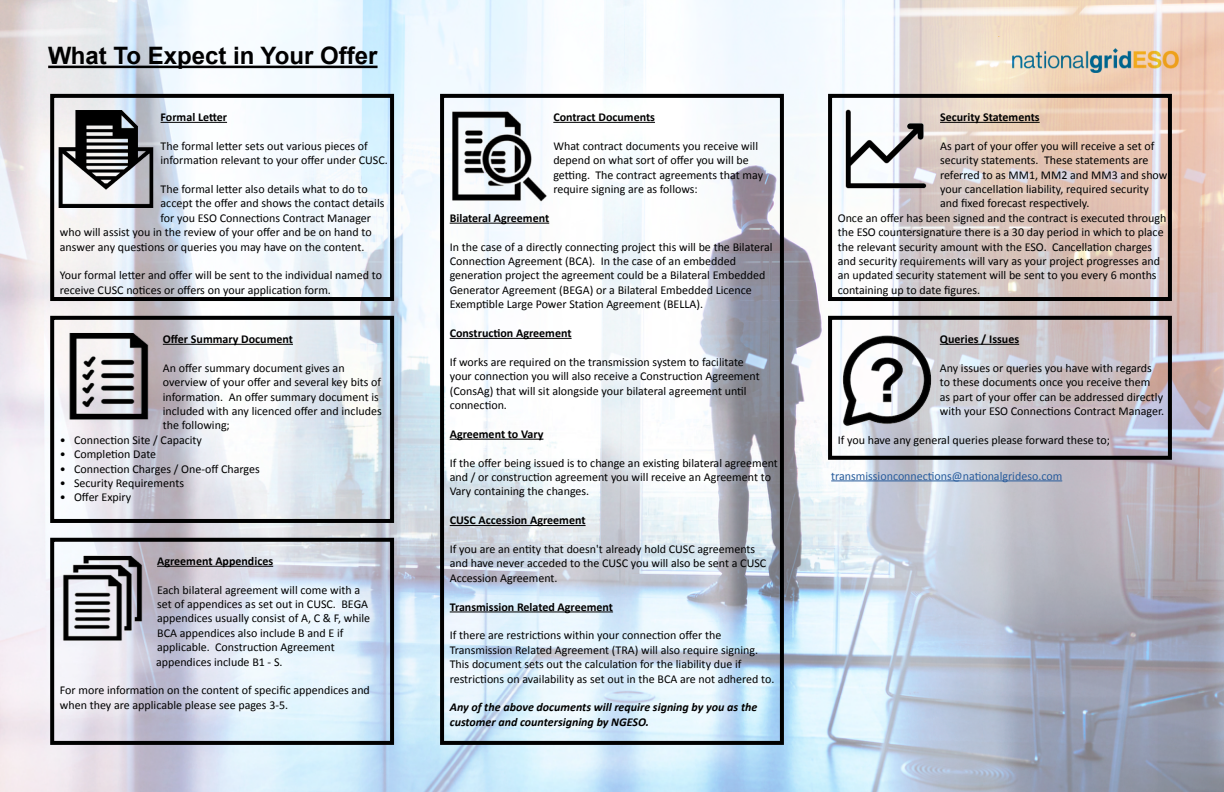
<style>
.page{position:relative;width:1224px;height:792px;background:#fff}
.page>*{position:absolute;margin:0;border:0;box-sizing:border-box;transform-origin:0 0}
.t1{font:700 24px "Arial";color:#000}
.t2{font:12px/14.4px "Calibri";color:#000}
.t3{font:700 12px "Calibri";color:#000}
.t4{font:italic 700 12px/14.4px "Calibri";color:#000}
.t5{font:12px "Calibri";color:#275b9b}
</style>
<div class="page">
<img style="left:0;top:0;width:1224px;height:792px">
<hr style="left:48px;top:66px;width:330px;height:2px;background:#000">
<hr style="left:161px;top:122px;width:66px;height:1px;background:#000">
<div style="left:50px;top:94px;width:344px;height:207px;border:4px solid #000"></div>
<img style="left:58px;top:111px;width:97px;height:97px">
<hr style="left:553px;top:122px;width:102px;height:1px;background:#000">
<hr style="left:450px;top:223px;width:99px;height:1px;background:#000">
<hr style="left:450px;top:338px;width:122px;height:1px;background:#000">
<hr style="left:450px;top:439px;width:93px;height:1px;background:#000">
<hr style="left:450px;top:525px;width:136px;height:1px;background:#000">
<hr style="left:450px;top:612px;width:163px;height:1px;background:#000">
<div style="left:440px;top:94px;width:344px;height:651px;border:4px solid #000"></div>
<img style="left:451px;top:108px;width:97px;height:97px">
<hr style="left:163px;top:344px;width:130px;height:1px;background:#000">
<div style="left:50px;top:316px;width:344px;height:207px;border:4px solid #000"></div>
<img style="left:60px;top:330px;width:97px;height:98px">
<hr style="left:157px;top:566px;width:116px;height:1px;background:#000">
<div style="left:50px;top:538px;width:344px;height:207px;border:4px solid #000"></div>
<img style="left:55px;top:550px;width:96px;height:97px">
<img style="left:998px;top:36px;width:186px;height:51px">
<hr style="left:940px;top:122px;width:100px;height:1px;background:#000">
<div style="left:828px;top:94px;width:344px;height:207px;border:4px solid #000"></div>
<img style="left:837px;top:100px;width:97px;height:97px">
<hr style="left:940px;top:344px;width:79px;height:1px;background:#000">
<div style="left:828px;top:316px;width:344px;height:144px;border:4px solid #000"></div>
<img style="left:839px;top:330px;width:95px;height:98px">
<hr style="left:831px;top:481px;width:231px;height:1px;background:#275b9b">
<h1 class="t1" style="left:48px;top:40px;width:331px">What To Expect in Your Offer</h1>
<p class="t3" style="left:161px;top:109px;width:68px">Formal Letter</p>
<p class="t2" style="left:161px;top:139px;width:229px">The formal letter sets out various pieces of information relevant to your offer under CUSC.</p>
<p class="t2" style="left:161px;top:182px;width:209px">The formal letter also details what to do to</p>
<p class="t2" style="left:161px;top:196px;width:225px">accept the offer and shows the contact details</p>
<p class="t2" style="left:161px;top:211px;width:212px">for you ESO Connections Contract Manager</p>
<p class="t2" style="left:60px;top:225px;width:313px">who will assist you in the review of your offer and be on hand to</p>
<p class="t2" style="left:60px;top:239px;width:306px">answer any questions or queries you may have on the content.</p>
<p class="t2" style="left:60px;top:268px;width:324px">Your formal letter and offer will be sent to the individual named to receive CUSC notices or offers on your application form.</p>
<p class="t3" style="left:163px;top:331px;width:132px">Offer Summary Document</p>
<p class="t2" style="left:163px;top:361px;width:220px">An offer summary document gives an overview of your offer and several key bits of information. An offer summary document is included with any licenced offer and includes the following;</p>
<p class="t2" style="left:60px;top:433px;width:144px">• Connection Site / Capacity</p>
<p class="t2" style="left:60px;top:447px;width:98px">• Completion Date</p>
<p class="t2" style="left:60px;top:461px;width:201px">• Connection Charges / One-off Charges</p>
<p class="t2" style="left:60px;top:476px;width:126px">• Security Requirements</p>
<p class="t2" style="left:60px;top:490px;width:73px">• Offer Expiry</p>
<p class="t3" style="left:157px;top:553px;width:118px">Agreement Appendices</p>
<p class="t2" style="left:156px;top:583px;width:216px">Each bilateral agreement will come with a set of appendices as set out in CUSC. BEGA appendices usually consist of A, C &amp; F, while BCA appendices also include B and E if applicable. Construction Agreement appendices include B1 - S.</p>
<p class="t2" style="left:60px;top:683px;width:312px">For more information on the content of specific appendices and when they are applicable please see pages 3-5.</p>
<p class="t3" style="left:553px;top:109px;width:103px">Contract Documents</p>
<p class="t2" style="left:553px;top:139px;width:211px">What contract documents you receive will depend on what sort of offer you will be getting. The contract agreements that may require signing are as follows:</p>
<p class="t3" style="left:450px;top:210px;width:101px">Bilateral Agreement</p>
<p class="t2" style="left:450px;top:239px;width:324px">In the case of a directly connecting project this will be the Bilateral Connection Agreement (BCA). In the case of an embedded generation project the agreement could be a Bilateral Embedded Generator Agreement (BEGA) or a Bilateral Embedded Licence Exemptible Large Power Station Agreement (BELLA).</p>
<p class="t3" style="left:450px;top:325px;width:123px">Construction Agreement</p>
<p class="t2" style="left:450px;top:355px;width:312px">If works are required on the transmission system to facilitate your connection you will also receive a Construction Agreement (ConsAg) that will sit alongside your bilateral agreement until connection.</p>
<p class="t3" style="left:450px;top:426px;width:95px">Agreement to Vary</p>
<p class="t2" style="left:450px;top:455px;width:330px">If the offer being issued is to change an existing bilateral agreement and / or construction agreement you will receive an Agreement to<br>Vary containing the changes.</p>
<p class="t3" style="left:450px;top:513px;width:137px">CUSC Accession Agreement</p>
<p class="t2" style="left:450px;top:542px;width:318px">If you are an entity that doesn't already hold CUSC agreements and have never acceded to the CUSC you will also be sent a CUSC<br>Accession Agreement.</p>
<p class="t3" style="left:450px;top:599px;width:165px">Transmission Related Agreement</p>
<p class="t2" style="left:450px;top:628px;width:326px">If there are restrictions within your connection offer the Transmission Related Agreement (TRA) will also require signing.<br>This document sets out the calculation for the liability due if restrictions on availability as set out in the BCA are not adhered to.</p>
<p class="t4" style="left:450px;top:700px;width:309px">Any of the above documents will require signing by you as the customer and countersigning by NGESO.</p>
<p class="t3" style="left:940px;top:109px;width:101px">Security Statements</p>
<p class="t2" style="left:940px;top:139px;width:216px">As part of your offer you will receive a set of</p>
<p class="t2" style="left:940px;top:153px;width:210px">security statements. These statements are</p>
<p class="t2" style="left:940px;top:167px;width:229px">referred to as MM1, MM2 and MM3 and show</p>
<p class="t2" style="left:940px;top:182px;width:211px">your cancellation liability, required security</p>
<p class="t2" style="left:940px;top:196px;width:151px">and fixed forecast respectively.</p>
<p class="t2" style="left:838px;top:211px;width:330px">Once an offer has been signed and the contract is executed through</p>
<p class="t2" style="left:838px;top:225px;width:327px">the ESO countersignature there is a 30 day period in which to place</p>
<p class="t2" style="left:838px;top:239px;width:316px">the relevant security amount with the ESO. Cancellation charges</p>
<p class="t2" style="left:838px;top:254px;width:324px">and security requirements will vary as your project progresses and</p>
<p class="t2" style="left:838px;top:268px;width:320px">an updated security statement will be sent to you every 6 months</p>
<p class="t2" style="left:838px;top:283px;width:144px">containing up to date figures.</p>
<p class="t3" style="left:940px;top:331px;width:81px">Queries / Issues</p>
<p class="t2" style="left:940px;top:361px;width:226px">Any issues or queries you have with regards to these documents once you receive them<br>as part of your offer can be addressed directly with your ESO Connections Contract Manager.</p>
<p class="t2" style="left:838px;top:433px;width:274px">If you have any general queries please forward these to;</p>
<p class="t5" style="left:831px;top:468px;width:233px">transmissionconnections@nationalgrideso.com</p>
</div>
